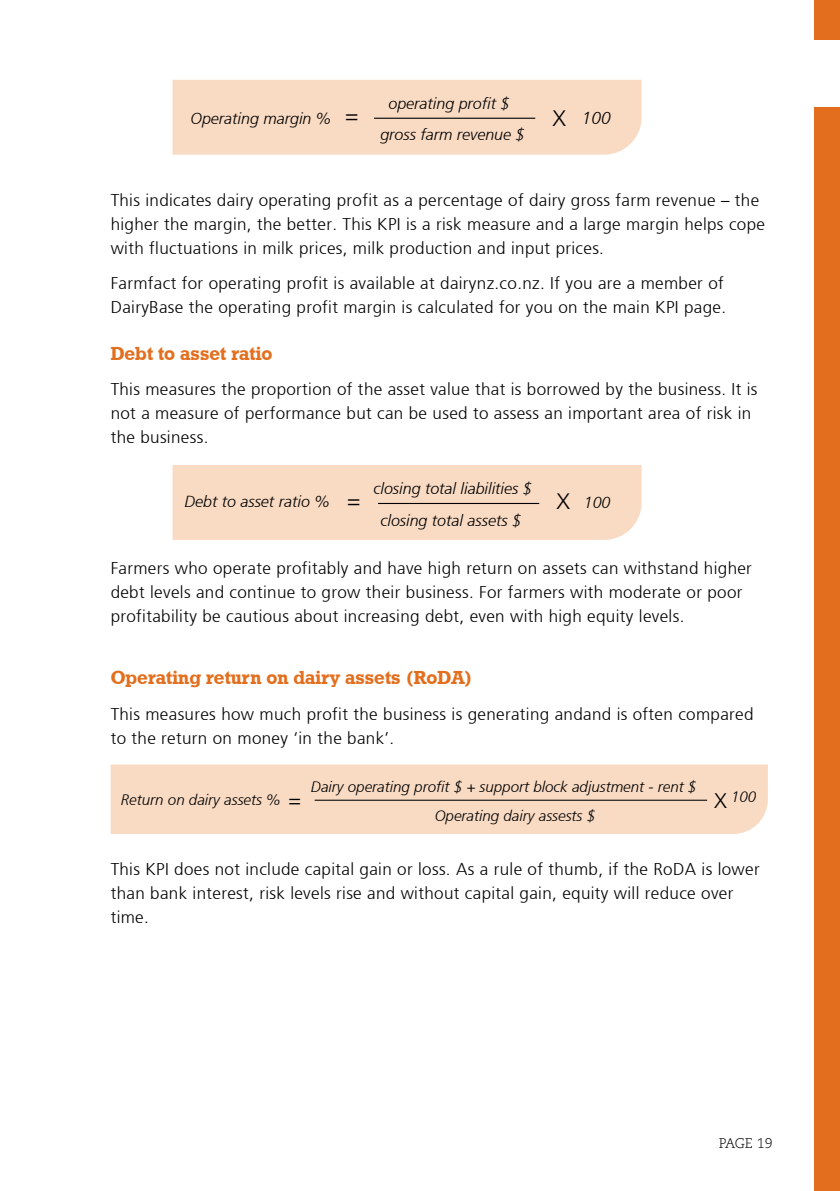
<style>
.page{position:relative;width:840px;height:1191px;background:#fff}
.page>*{position:absolute;margin:0;border:0;box-sizing:border-box;transform-origin:0 0}
.t1{font:300 22.2px "Frutiger";color:#000}
.t2{font:300 21px "Frutiger";color:#000}
.t3{font:19px "Geometric Slab 712 BT Bold A";color:#e36f1e}
.t4{font:italic 300 17.2px "Frutiger";color:#000}
.t5{font:300 17px/24px "Frutiger";letter-spacing:.02em;color:#000}
.t6{font:italic 300 16px/31.4px "Frutiger";color:#000;text-align:center}
.t7{font:italic 300 15.2px/29px "Frutiger";color:#000}
.t8{font:300 14px "Caecilia LT Std";letter-spacing:-.02em;color:#000}
.s1{font-style:normal;font-size:22.2px}
.s2{font-style:normal;font-size:21px}
</style>
<div class="page">
<div style="left:813px;top:0;width:26px;height:1191px;background:#e36f1e"></div>
<div style="left:794px;top:40px;width:45px;height:66px;background:#fff"></div>
<div style="left:172px;top:80px;width:469px;height:75px;background:#f9dbc4"></div>
<hr style="left:374px;top:118px;width:161px;height:1px;background:#000">
<div style="left:172px;top:465px;width:469px;height:75px;background:#f9dbc4"></div>
<hr style="left:378px;top:503px;width:161px;height:1px;background:#000">
<div style="left:111px;top:764px;width:656px;height:70px;background:#f9dbc4"></div>
<hr style="left:314px;top:799px;width:392px;height:1px;background:#000">
<p class="t6" style="left:380px;top:88px;width:146px">operating profit $ gross farm revenue $</p>
<p class="t6" style="left:190px;top:103px;width:169px">Operating margin % <span class="s1">=</span></p>
<h1 class="t1" style="left:552px;top:106px;width:15px">X</h1>
<p class="t4" style="left:581px;top:108px;width:30px">100</p>
<p class="t5" style="left:111px;top:188px;width:655px">This indicates dairy operating profit as a percentage of dairy gross farm revenue – the higher the margin, the better. This KPI is a risk measure and a large margin helps cope with fluctuations in milk prices, milk production and input prices.</p>
<p class="t5" style="left:111px;top:271px;width:616px">Farmfact for operating profit is available at dairynz.co.nz. If you are a member of<br>DairyBase the operating profit margin is calculated for you on the main KPI page.</p>
<p class="t3" style="left:111px;top:341px;width:163px">Debt to asset ratio</p>
<p class="t5" style="left:111px;top:377px;width:648px">This measures the proportion of the asset value that is borrowed by the business. It is not a measure of performance but can be used to assess an important area of risk in the business.</p>
<p class="t6" style="left:373px;top:473px;width:160px">closing total liabilities $ closing total assets $</p>
<p class="t6" style="left:184px;top:486px;width:177px">Debt to asset ratio % <span class="s1">=</span></p>
<h1 class="t1" style="left:556px;top:489px;width:15px">X</h1>
<p class="t6" style="left:583px;top:486px;width:28px">100</p>
<p class="t5" style="left:111px;top:557px;width:642px">Farmers who operate profitably and have high return on assets can withstand higher debt levels and continue to grow their business. For farmers with moderate or poor profitability be cautious about increasing debt, even with high equity levels.</p>
<p class="t3" style="left:111px;top:666px;width:363px">Operating return on dairy assets (RoDA)</p>
<p class="t5" style="left:111px;top:702px;width:644px">This measures how much profit the business is generating andand is often compared to the return on money ‘in the bank’.</p>
<p class="t7" style="left:434px;top:772px;width:263px;text-indent:-124px">Dairy operating profit $ + support block adjustment - rent $<br>Operating dairy assests $</p>
<p class="t7" style="left:730px;top:783px;width:27px">100</p>
<p class="t7" style="left:121px;top:786px;width:182px">Return on dairy assets % <span class="s2">=</span></p>
<p class="t2" style="left:713px;top:788px;width:14px">X</p>
<p class="t5" style="left:111px;top:857px;width:650px">This KPI does not include capital gain or loss. As a rule of thumb, if the RoDA is lower than bank interest, risk levels rise and without capital gain, equity will reduce over time.</p>
<p class="t8" style="left:718px;top:1135px;width:55px">PAGE 19</p>
</div>
